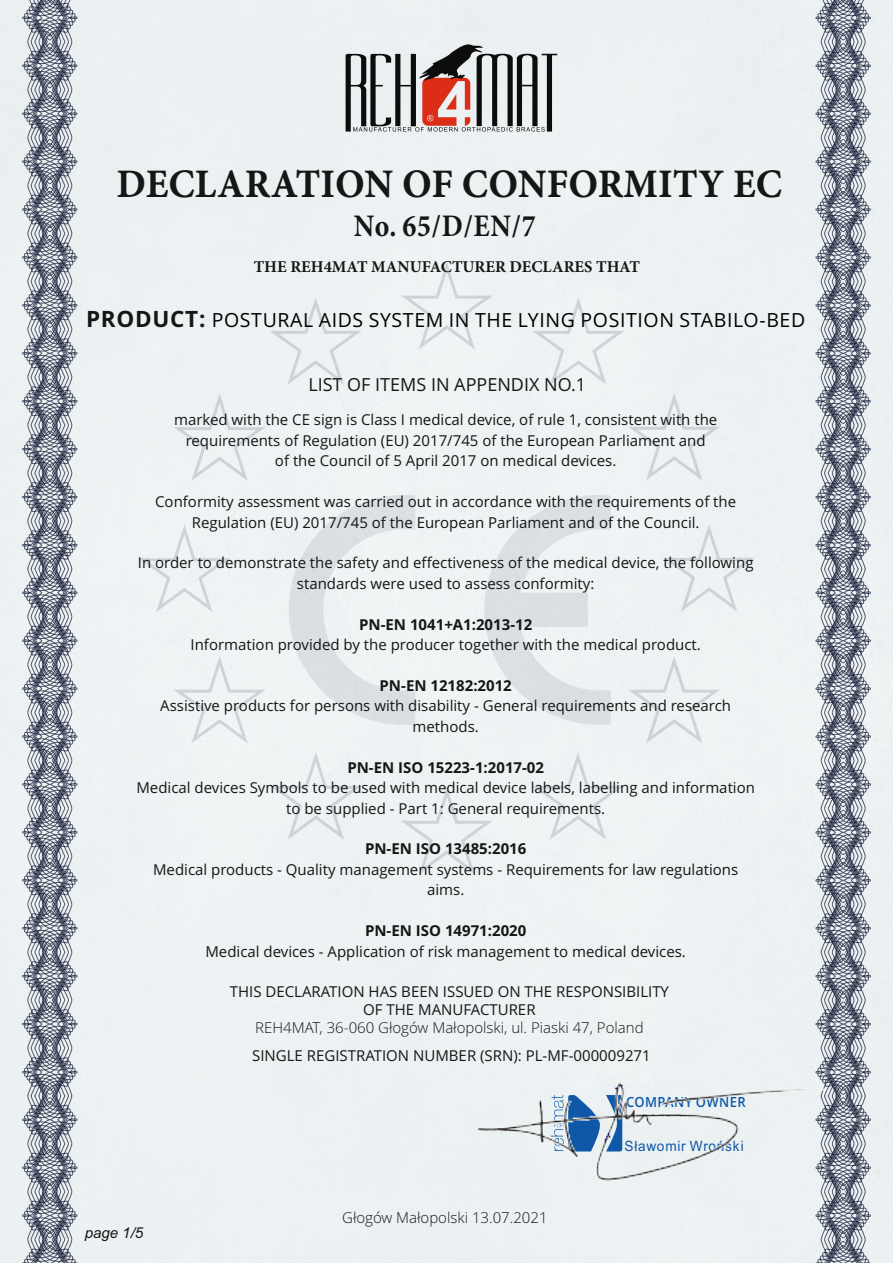
<style>
.page{position:relative;width:893px;height:1263px;background:#fff}
.page>*{position:absolute;margin:0;border:0;box-sizing:border-box;transform-origin:0 0}
.t1{font:40.5px "Minion Pro Bold Capt";color:#151616;scale:.95 1}
.t2{font:700 31.35px "Minion Pro";color:#151616;scale:.89 1}
.t3{font:19.5px "Open Sans";letter-spacing:.035em;color:#000}
.t4{font:18px "Open Sans";color:#151616}
.t5{font:700 16.5px "Minion Pro";color:#151616}
.t6{font:15px/20.4px "Open Sans";color:#151616;text-align:center}
.t7{font:700 15px "Open Sans";color:#151616}
.t8{font:300 15px "Open Sans";color:#151616}
.t9{font:italic 15px "Arial";color:#151616}
.t10{font:14.25px "Arial";letter-spacing:.055em;color:#0e58a7;scale:.96 1}
.t11{font:600 13.95px "Open Sans";letter-spacing:.035em;color:#0e58a7;scale:.93 1}
.s1{font-weight:700;font-size:22.5px;color:#151616}
</style>
<div class="page">
<svg style="left:396px;top:262px;width:102px;height:91px"></svg>
<div style="left:169px;top:292px;width:197px;height:193px;background:#edf2f3"></div>
<svg style="left:138px;top:495px;width:617px;height:380px"></svg>
<div style="left:528px;top:298px;width:197px;height:186px;background:#edf2f3"></div>
<svg style="left:346px;top:44px;width:211px;height:88px;background:#a89d9c"></svg>
<svg style="left:22px;top:0;width:55px;height:1263px;background:#9da3ae"></svg>
<svg style="left:815px;top:0;width:56px;height:1263px;background:#9fa5af"></svg>
<img style="left:479px;top:1083px;width:346px;height:98px">
<h1 class="t1" style="left:117px;top:168px;width:702px">DECLARATION OF CONFORMITY EC</h1>
<h2 class="t2" style="left:354px;top:214px;width:206px">No. 65/D/EN/7</h2>
<p class="t5" style="left:254px;top:260px;width:388px">THE REH4MAT MANUFACTURER DECLARES THAT</p>
<h3 class="t3" style="left:86px;top:312px;width:721px"><span class="s1">PRODUCT:</span> POSTURAL AIDS SYSTEM IN THE LYING POSITION STABILO-BED</h3>
<p class="t4" style="left:308px;top:377px;width:279px">LIST OF ITEMS IN APPENDIX NO.1</p>
<p class="t6" style="left:174px;top:411px;width:545px">marked with the CE sign is Class I medical device, of rule 1, consistent with the requirements of Regulation (EU) 2017/745 of the European Parliament and</p>
<p class="t6" style="left:275px;top:452px;width:343px">of the Council of 5 April 2017 on medical devices.</p>
<p class="t6" style="left:155px;top:493px;width:583px">Conformity assessment was carried out in accordance with the requirements of the<br>Regulation (EU) 2017/745 of the European Parliament and of the Council.</p>
<p class="t6" style="left:138px;top:554px;width:617px">In order to demonstrate the safety and effectiveness of the medical device, the following</p>
<p class="t6" style="left:297px;top:575px;width:299px">standards were used to assess conformity:</p>
<p class="t7" style="left:359px;top:618px;width:175px">PN-EN 1041+A1:2013-12</p>
<p class="t6" style="left:191px;top:636px;width:512px">Information provided by the producer together with the medical product.</p>
<p class="t7" style="left:380px;top:679px;width:134px">PN-EN 12182:2012</p>
<p class="t6" style="left:160px;top:697px;width:572px">Assistive products for persons with disability - General requirements and research methods.</p>
<p class="t7" style="left:347px;top:761px;width:198px">PN-EN ISO 15223-1:2017-02</p>
<p class="t6" style="left:136px;top:779px;width:620px">Medical devices Symbols to be used with medical device labels, labelling and information to be supplied - Part 1: General requirements.</p>
<p class="t7" style="left:365px;top:843px;width:163px">PN-EN ISO 13485:2016</p>
<p class="t6" style="left:153px;top:861px;width:587px">Medical products - Quality management systems - Requirements for law regulations aims.</p>
<p class="t7" style="left:365px;top:925px;width:163px">PN-EN ISO 14971:2020</p>
<p class="t6" style="left:205px;top:942px;width:482px">Medical devices - Application of risk management to medical devices.</p>
<p class="t6" style="left:230px;top:984px;width:441px;line-height:18px">THIS DECLARATION HAS BEEN ISSUED ON THE RESPONSIBILITY<br>OF THE MANUFACTURER</p>
<p class="t8" style="left:255px;top:1021px;width:390px">REH4MAT, 36-060 Głogów Małopolski, ul. Piaski 47, Poland</p>
<p class="t6" style="left:252px;top:1047px;width:400px">SINGLE REGISTRATION NUMBER (SRN): PL-MF-000009271</p>
<p class="t9" style="left:85px;top:1227px;width:60px">page 1/5</p>
<p class="t8" style="left:342px;top:1212px;width:207px">Głogów Małopolski 13.07.2021</p>
<p class="t11" style="left:626px;top:1096px;width:130px">COMPANY OWNER</p>
<p class="t10" style="left:624px;top:1141px;width:126px">Sławomir Wroński</p>
</div>
